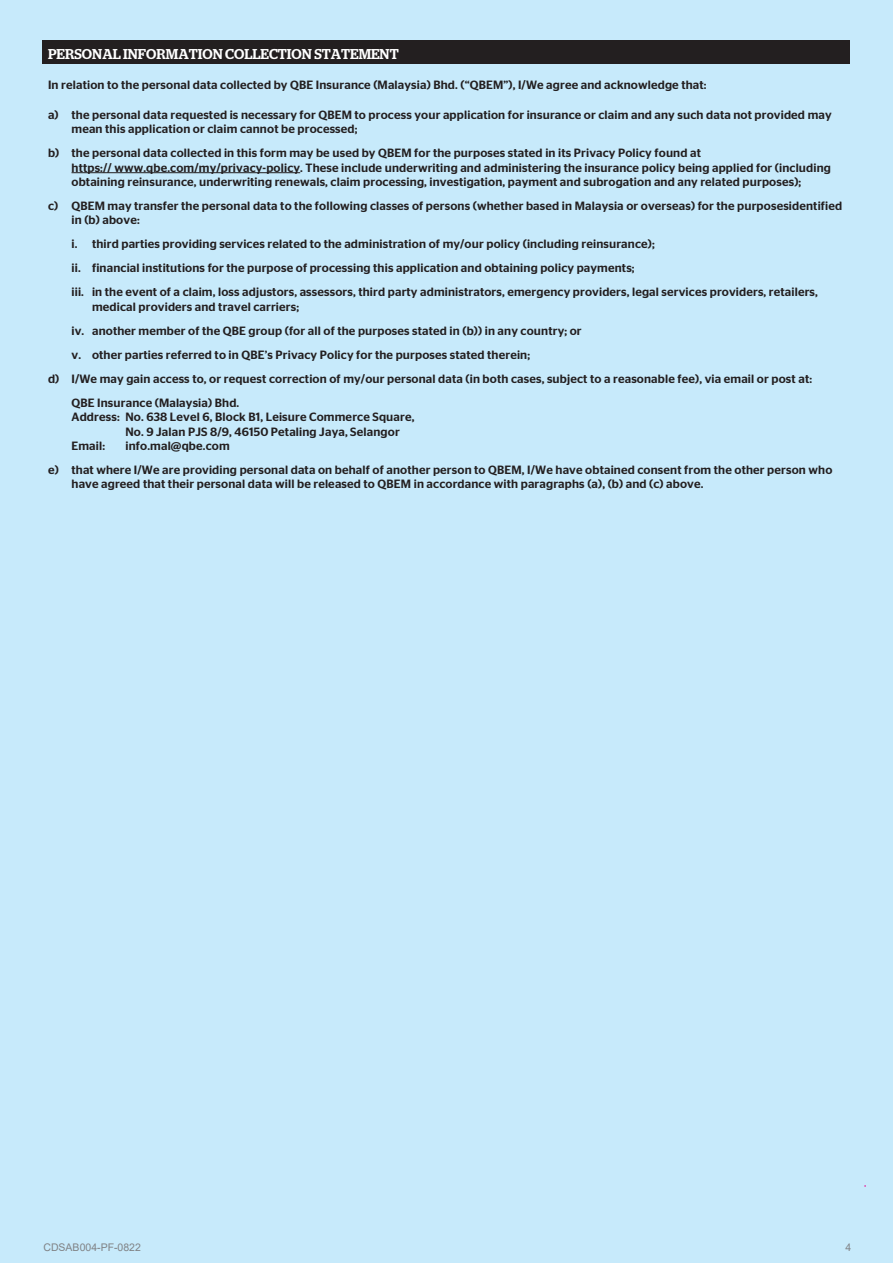
<style>
.page{position:relative;width:893px;height:1263px;background:#c7eafb}
.page>*{position:absolute;margin:0;border:0;box-sizing:border-box;transform-origin:0 0}
.t1{font:500 14.25px "Stag";color:#fff}
.t2{font:500 12px/14.4px "Stag Sans";letter-spacing:.015em;color:#231f20}
.t3{font:10.5px "Arial";color:#808285}
</style>
<div class="page">
<div style="left:43px;top:40px;width:807px;height:24px;background:#231f20"></div>
<hr style="left:72px;top:172px;width:228px;height:1px;background:#231f20">
<p class="t1" style="left:48px;top:45px;width:352px">PERSONAL INFORMATION COLLECTION STATEMENT</p>
<p class="t2" style="left:48px;top:77px;width:660px">In relation to the personal data collected by QBE Insurance (Malaysia) Bhd. (“QBEM”), I/We agree and acknowledge that:</p>
<p class="t2" style="left:72px;top:107px;width:762px;text-indent:-23px">a) the personal data requested is necessary for QBEM to process your application for insurance or claim and any such data not provided may mean this application or claim cannot be processed;</p>
<p class="t2" style="left:72px;top:146px;width:761px;text-indent:-23px">b) the personal data collected in this form may be used by QBEM for the purposes stated in its Privacy Policy found at<br>https:// www.qbe.com/my/privacy-policy. These include underwriting and administering the insurance policy being applied for (including obtaining reinsurance, underwriting renewals, claim processing, investigation, payment and subrogation and any related purposes);</p>
<p class="t2" style="left:72px;top:198px;width:772px;text-indent:-23px">c) QBEM may transfer the personal data to the following classes of persons (whether based in Malaysia or overseas) for the purposesidentified in (b) above:</p>
<p class="t2" style="left:72px;top:232px;width:748px;line-height:24px">i. third parties providing services related to the administration of my/our policy (including reinsurance);<br>ii. financial institutions for the purpose of processing this application and obtaining policy payments;<br>iii. in the event of a claim, loss adjustors, assessors, third party administrators, emergency providers, legal services providers, retailers,</p>
<p class="t2" style="left:92px;top:299px;width:209px">medical providers and travel carriers;</p>
<p class="t2" style="left:72px;top:323px;width:512px">iv. another member of the QBE group (for all of the purposes stated in (b)) in any country; or</p>
<p class="t2" style="left:72px;top:347px;width:460px">v. other parties referred to in QBE’s Privacy Policy for the purposes stated therein;</p>
<p class="t2" style="left:48px;top:371px;width:765px">d) I/We may gain access to, or request correction of my/our personal data (in both cases, subject to a reasonable fee), via email or post at:</p>
<p class="t2" style="left:72px;top:395px;width:169px">QBE Insurance (Malaysia) Bhd.</p>
<p class="t2" style="left:72px;top:410px;width:344px">Address: No. 638 Level 6, Block B1, Leisure Commerce Square,</p>
<p class="t2" style="left:125px;top:424px;width:276px">No. 9 Jalan PJS 8/9, 46150 Petaling Jaya, Selangor</p>
<p class="t2" style="left:72px;top:438px;width:35px">Email:</p>
<p class="t2" style="left:48px;top:434px;width:786px;line-height:24px;text-indent:77px">info.mal@qbe.com<br>e) that where I/We are providing personal data on behalf of another person to QBEM, I/We have obtained consent from the other person who</p>
<p class="t2" style="left:72px;top:477px;width:633px">have agreed that their personal data will be released to QBEM in accordance with paragraphs (a), (b) and (c) above.</p>
<p class="t3" style="left:43px;top:1240px;width:99px">CDSAB004-PF-0822</p>
<p class="t3" style="left:846px;top:1240px;width:7px">4</p>
</div>
